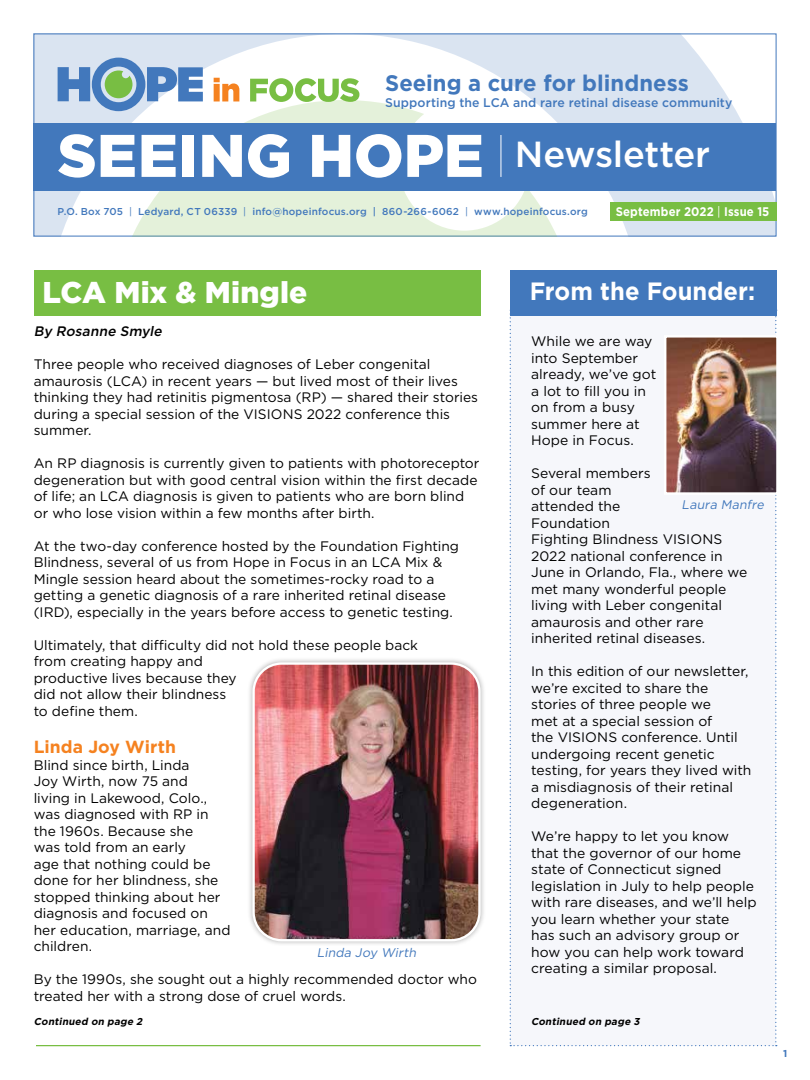
<style>
.page{position:relative;width:810px;height:1080px;background:#fff}
.page>*{position:absolute;margin:0;border:0;box-sizing:border-box;transform-origin:0 0}
.t1{font:900 60px "Gotham";color:#fff}
.t2{font:500 36.25px "Gotham";letter-spacing:-.005em;color:#fff}
.t3{font:900 30px "Gotham";letter-spacing:.005em;color:#fff}
.t4{font:700 25px "Gotham";color:#fff;scale:.95 1}
.t5{font:700 22.5px "Gotham";color:#4278bc}
.t6{font:700 17.5px "Gotham";letter-spacing:.005em;color:#f58220}
.t7{font:13.75px/16.5px "Gotham";color:#000}
.t8{font:italic 500 13.75px "Gotham";color:#000}
.t9{font:500 12.5px "Gotham";letter-spacing:.01em;color:#4278bc}
.t10{font:italic 12.5px "Gotham";color:#4278bc}
.t11{font:700 12.5px "Gotham";letter-spacing:.01em;color:#fff;scale:.91 1}
.t12{font:500 10px "Gotham";letter-spacing:.02em;color:#4278bc}
.t13{font:italic 700 10px "Gotham";color:#000}
.t14{font:700 10px "Gotham";color:#4278bc}
.s1{font-weight:400}
</style>
<div class="page">
<svg style="left:34px;top:34px;width:742px;height:202px;fill:#dae4f1"></svg>
<svg style="left:111px;top:100px;width:467px;height:136px;fill:#e4f1da"></svg>
<div style="left:34px;top:124px;width:742px;height:67px;background:#4278bc"></div>
<svg style="left:58px;top:58px;width:145px;height:53px;background:#8fb1cc"></svg>
<svg style="left:214px;top:78px;width:25px;height:23px"></svg>
<svg style="left:250px;top:78px;width:109px;height:24px"></svg>
<div style="left:610px;top:202px;width:166px;height:19px;background:#78be43"></div>
<hr style="left:501px;top:135px;width:1px;height:42px;background:#fff">
<div style="left:510px;top:310px;width:267px;height:736px;background:#f6f7fb"></div>
<img style="left:667px;top:338px;width:109px;height:154px">
<div style="left:664px;top:335px;width:115px;height:160px;border:2px solid #fff"></div>
<div style="left:510px;top:270px;width:266px;height:46px;background:#4278bc"></div>
<div style="left:247px;top:657px;width:239px;height:290px;background:#000;opacity:.3"></div>
<img style="left:254px;top:664px;width:225px;height:276px">
<div style="left:252px;top:662px;width:229px;height:279px;border:2px solid #fff;border-radius:28px"></div>
<div style="left:34px;top:270px;width:447px;height:45px;background:#78be43"></div>
<hr style="left:36px;top:1045px;width:445px;height:1px;background:#78be43">
<h3 class="t5" style="left:385px;top:68px;width:305px">Seeing a cure for blindness</h3>
<p class="t9" style="left:385px;top:94px;width:349px">Supporting the LCA and rare retinal disease community</p>
<h1 class="t1" style="left:58px;top:114px;width:428px">SEEING HOPE</h1>
<h2 class="t2" style="left:515px;top:131px;width:197px">Newsletter</h2>
<p class="t12" style="left:58px;top:205px;width:532px">P.O. Box 705 <span class="s1">|</span> Ledyard, CT 06339 <span class="s1">|</span> info@hopeinfocus.org | 860-266-6062 <span class="s1">|</span> www.hopeinfocus.org</p>
<p class="t11" style="left:616px;top:203px;width:170px">September 2022 <span class="s1">|</span> Issue 15</p>
<h3 class="t3" style="left:42px;top:271px;width:266px">LCA Mix &amp; Mingle</h3>
<p class="t8" style="left:34px;top:322px;width:133px">By Rosanne Smyle</p>
<p class="t7" style="left:34px;top:356px;width:446px">Three people who received diagnoses of Leber congenital amaurosis (LCA) in recent years — but lived most of their lives thinking they had retinitis pigmentosa (RP) — shared their stories during a special session of the VISIONS 2022 conference this summer.</p>
<p class="t7" style="left:34px;top:455px;width:447px">An RP diagnosis is currently given to patients with photoreceptor degeneration but with good central vision within the first decade of life; an LCA diagnosis is given to patients who are born blind or who lose vision within a few months after birth.</p>
<p class="t7" style="left:34px;top:537px;width:427px">At the two-day conference hosted by the Foundation Fighting Blindness, several of us from Hope in Focus in an LCA Mix &amp; Mingle session heard about the sometimes-rocky road to a getting a genetic diagnosis of a rare inherited retinal disease (IRD), especially in the years before access to genetic testing.</p>
<p class="t7" style="left:34px;top:636px;width:386px">Ultimately, that difficulty did not hold these people back from creating happy and<br>productive lives because they<br>did not allow their blindness<br>to define them.</p>
<p class="t6" style="left:34px;top:735px;width:144px">Linda Joy Wirth</p>
<p class="t7" style="left:34px;top:756px;width:198px">Blind since birth, Linda<br>Joy Wirth, now 75 and<br>living in Lakewood, Colo., was diagnosed with RP in the 1960s. Because she<br>was told from an early<br>age that nothing could be done for her blindness, she stopped thinking about her diagnosis and focused on her education, marriage, and children.</p>
<p class="t7" style="left:34px;top:971px;width:445px">By the 1990s, she sought out a highly recommended doctor who treated her with a strong dose of cruel words.</p>
<p class="t13" style="left:34px;top:1015px;width:113px">Continued on page 2</p>
<p class="t10" style="left:317px;top:944px;width:104px">Linda Joy Wirth</p>
<h3 class="t4" style="left:530px;top:275px;width:239px">From the Founder:</h3>
<p class="t7" style="left:531px;top:333px;width:127px">While we are way into September already, we’ve got a lot to fill you in on from a busy summer here at<br>Hope in Focus.</p>
<p class="t7" style="left:531px;top:465px;width:218px">Several members<br>of our team<br>attended the<br>Foundation<br>Fighting Blindness VISIONS<br>2022 national conference in<br>June in Orlando, Fla., where we met many wonderful people living with Leber congenital amaurosis and other rare inherited retinal diseases.</p>
<p class="t7" style="left:531px;top:663px;width:222px">In this edition of our newsletter, we’re excited to share the stories of three people we<br>met at a special session of<br>the VISIONS conference. Until undergoing recent genetic testing, for years they lived with a misdiagnosis of their retinal degeneration.</p>
<p class="t7" style="left:531px;top:828px;width:227px">We’re happy to let you know that the governor of our home state of Connecticut signed legislation in July to help people with rare diseases, and we’ll help you learn whether your state<br>has such an advisory group or how you can help work toward creating a similar proposal.</p>
<p class="t10" style="left:682px;top:496px;width:87px">Laura Manfre</p>
<p class="t13" style="left:531px;top:1015px;width:113px">Continued on page 3</p>
<p class="t14" style="left:783px;top:1047px;width:6px">1</p>
</div>
